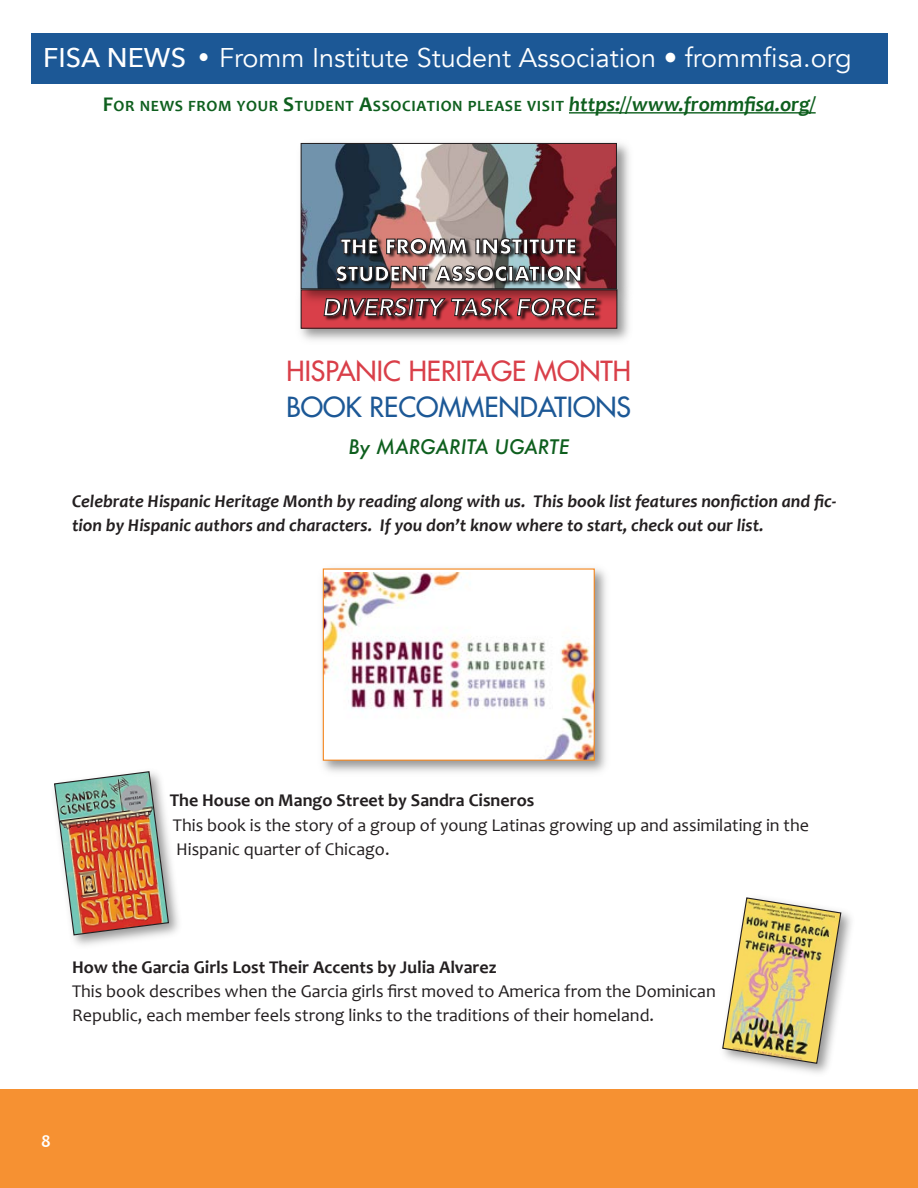
<style>
.page{position:relative;width:918px;height:1188px;background:#fff}
.page>*{position:absolute;margin:0;border:0;box-sizing:border-box;transform-origin:0 0}
.t1{font:27px "Avenir";color:#fff}
.t2{font:27px "Futura";color:#d93f49}
.t3{font:27px "Futura";color:#1c5896}
.t4{font:italic 800 24px "Avenir";color:#fff}
.t5{font:700 19.5px/27.3px "Futura";color:#fff}
.t6{font:italic 500 19.5px "Futura";color:#0e5f1e}
.t7{font:18px/24.3px "Candara";color:#231f20}
.t8{font:italic 700 18px/24.3px "Candara";color:#231f20}
.t9{font:700 18px "Candara";color:#231f20}
.t10{font:700 18px "Candara";color:#fff}
.t11{font:700 15.75px "Candara";letter-spacing:.04em;color:#0e5f1e}
.s1{font-family:"Avenir Next";font-weight:500}
.s2{font-family:"Franklin Gothic"}
.s3{font-size:21px}
.s4{font-style:italic;font-size:21px}
</style>
<div class="page">
<div style="left:0;top:1089px;width:918px;height:99px;background:#f69132"></div>
<div style="left:31px;top:33px;width:856px;height:51px;background:#1c5896"></div>
<hr style="left:569px;top:112px;width:247px;height:2px;background:#0e5f1e">
<img style="left:300px;top:142px;width:329px;height:89px">
<img style="left:303px;top:145px;width:312px;height:86px">
<div style="left:301px;top:143px;width:316px;height:146px;border:1px solid #231f20"></div>
<img style="left:300px;top:231px;width:329px;height:109px">
<img style="left:322px;top:568px;width:284px;height:204px">
<img style="left:325px;top:572px;width:268px;height:187px">
<div style="left:323px;top:568px;width:272px;height:193px;border:1px solid #f5871f"></div>
<img style="left:73px;top:857px;width:106px;height:88px">
<img style="left:54px;top:771px;width:116px;height:165px">
<img style="left:768px;top:912px;width:83px;height:161px">
<img style="left:722px;top:897px;width:120px;height:168px">
<h1 class="t1" style="left:43px;top:40px;width:810px"><span class="s1">FISA NEWS</span> <span class="s2">•</span> Fromm Institute Student Association • frommfisa.org</h1>
<p class="t11" style="left:103px;top:99px;width:715px"><span class="s3">F</span>OR NEWS FROM YOUR <span class="s3">S</span>TUDENT <span class="s3">A</span>SSOCIATION PLEASE VISIT <span class="s4">https://www.frommfisa.org/</span></p>
<p class="t5" style="left:335px;top:233px;width:249px">THE FROMM INSTITUTE<br>STUDENT ASSOCIATION</p>
<h2 class="t4" style="left:322px;top:292px;width:275px">DIVERSITY TASK FORCE</h2>
<h1 class="t2" style="left:286px;top:357px;width:346px">HISPANIC HERITAGE MONTH</h1>
<h1 class="t3" style="left:286px;top:394px;width:346px">BOOK RECOMMENDATIONS</h1>
<p class="t6" style="left:349px;top:434px;width:222px">By MARGARITA UGARTE</p>
<p class="t8" style="left:72px;top:491px;width:766px">Celebrate Hispanic Heritage Month by reading along with us. This book list features nonfiction and fic‐ tion by Hispanic authors and characters. If you don’t know where to start, check out our list.</p>
<p class="t9" style="left:170px;top:793px;width:366px">The House on Mango Street by Sandra Cisneros</p>
<p class="t7" style="left:173px;top:814px;width:638px">This book is the story of a group of young Latinas growing up and assimilating in the<br>Hispanic quarter of Chicago.</p>
<p class="t9" style="left:72px;top:960px;width:426px">How the Garcia Girls Lost Their Accents by Julia Alvarez</p>
<p class="t7" style="left:72px;top:981px;width:645px">This book describes when the Garcia girls first moved to America from the Dominican<br>Republic, each member feels strong links to the traditions of their homeland.</p>
<p class="t10" style="left:41px;top:1134px;width:11px">8</p>
</div>
